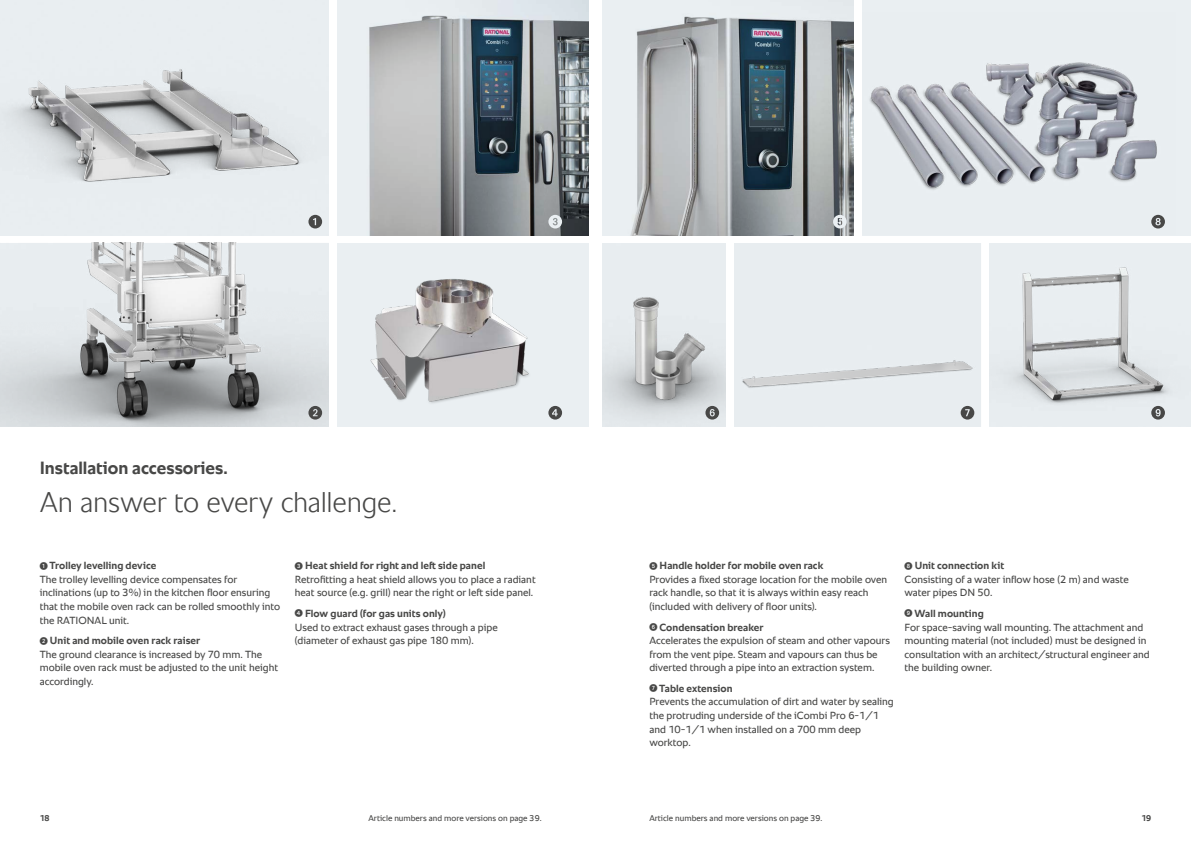
<style>
.page{position:relative;width:1191px;height:842px;background:#fff}
.page>*{position:absolute;margin:0;border:0;box-sizing:border-box;transform-origin:0 0}
.t1{font:300 29px "RATIONAL Sans TT";letter-spacing:-.01em;color:#484847}
.t2{font:700 18px "RATIONAL Sans TT";letter-spacing:-.005em;color:#484847}
.t3{font:10.5px/13.6px "RATIONAL Sans TT";color:#484847}
.t4{font:8.5px "RATIONAL Sans TT";color:#484847}
.t5{font:700 8.5px "RATIONAL Sans TT";color:#484847}
.s1{font-family:"European Pi One";font-size:8px}
.s2{font-weight:700}
</style>
<div class="page">
<img style="left:602px;top:243px;width:124px;height:183px">
<svg style="left:705px;top:406px;width:14px;height:14px"></svg>
<svg style="left:960px;top:406px;width:14px;height:14px"></svg>
<img style="left:337px;top:0;width:251px;height:235px">
<svg style="left:548px;top:215px;width:14px;height:13px"></svg>
<div style="left:862px;top:0;width:329px;height:235px;background:#eaeff2"></div>
<img style="left:869px;top:62px;width:291px;height:167px">
<svg style="left:1151px;top:215px;width:14px;height:13px"></svg>
<img style="left:0;top:243px;width:329px;height:183px">
<svg style="left:308px;top:406px;width:14px;height:14px"></svg>
<img style="left:989px;top:243px;width:202px;height:183px">
<svg style="left:1151px;top:406px;width:14px;height:14px"></svg>
<img style="left:337px;top:243px;width:251px;height:183px">
<svg style="left:548px;top:406px;width:14px;height:14px"></svg>
<img style="left:602px;top:0;width:251px;height:235px">
<svg style="left:833px;top:215px;width:13px;height:13px"></svg>
<img style="left:0;top:0;width:329px;height:235px">
<svg style="left:308px;top:215px;width:14px;height:13px"></svg>
<h2 class="t2" style="left:40px;top:455px;width:190px">Installation accessories.</h2>
<h1 class="t1" style="left:40px;top:481px;width:359px">An answer to every challenge.</h1>
<p class="t3" style="left:40px;top:559px;width:242px"><span class="s1">1</span> <span class="s2">Trolley levelling device<br></span>The trolley levelling device compensates for inclinations (up to 3%) in the kitchen floor ensuring that the mobile oven rack can be rolled smoothly into the RATIONAL unit.</p>
<p class="t3" style="left:40px;top:634px;width:240px"><span class="s1">2</span> <span class="s2">Unit and mobile oven rack raiser<br></span>The ground clearance is increased by 70 mm. The mobile oven rack must be adjusted to the unit height accordingly.</p>
<p class="t3" style="left:295px;top:559px;width:242px"><span class="s1">3</span> <span class="s2">Heat shield for right and left side panel<br></span>Retrofitting a heat shield allows you to place a radiant heat source (e.g. grill) near the right or left side panel.</p>
<p class="t3" style="left:295px;top:607px;width:204px"><span class="s1">4</span> <span class="s2">Flow guard (for gas units only)<br></span>Used to extract exhaust gases through a pipe (diameter of exhaust gas pipe 180 mm).</p>
<p class="t3" style="left:649px;top:559px;width:239px"><span class="s1">5</span> <span class="s2">Handle holder for mobile oven rack<br></span>Provides a fixed storage location for the mobile oven rack handle, so that it is always within easy reach (included with delivery of floor units).</p>
<p class="t3" style="left:649px;top:620px;width:242px"><span class="s1">6</span> <span class="s2">Condensation breaker<br></span>Accelerates the expulsion of steam and other vapours from the vent pipe. Steam and vapours can thus be diverted through a pipe into an extraction system.</p>
<p class="t3" style="left:649px;top:681px;width:246px"><span class="s1">7</span> <span class="s2">Table extension<br></span>Prevents the accumulation of dirt and water by sealing the protruding underside of the iCombi Pro 6-1/1 and 10-1/1 when installed on a 700 mm deep worktop.</p>
<p class="t3" style="left:904px;top:559px;width:226px"><span class="s1">8</span> <span class="s2">Unit connection kit<br></span>Consisting of a water inflow hose (2 m) and waste water pipes DN 50.</p>
<p class="t3" style="left:904px;top:607px;width:246px"><span class="s1">9</span> <span class="s2">Wall mounting<br></span>For space-saving wall mounting. The attachment and mounting material (not included) must be designed in consultation with an architect/structural engineer and the building owner.</p>
<p class="t5" style="left:40px;top:812px;width:11px">18</p>
<p class="t4" style="left:368px;top:812px;width:175px">Article numbers and more versions on page 39.</p>
<p class="t4" style="left:649px;top:812px;width:175px">Article numbers and more versions on page 39.</p>
<p class="t5" style="left:1141px;top:812px;width:11px">19</p>
</div>
